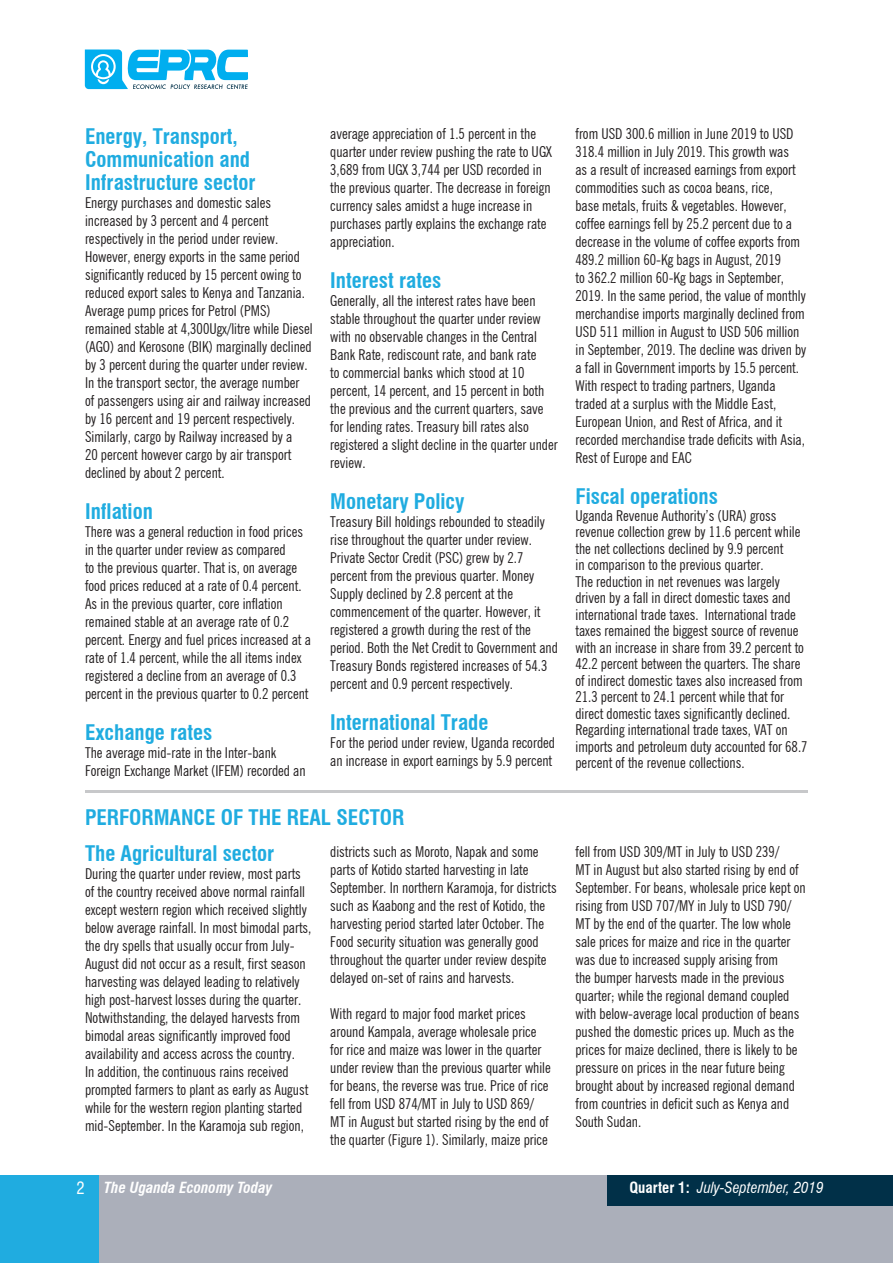
<style>
.page{position:relative;width:893px;height:1263px;background:#fff}
.page>*{position:absolute;margin:0;border:0;box-sizing:border-box;transform-origin:0 0}
.Heading_2{font:700 condensed 21px/23.1px "Swiss 721 BT";color:#20ace0}
.t1{font:condensed 15px/18px "News Gothic BT";color:#231f20}
.t2{font:italic condensed 15px "Swiss 721 BT";color:#fff}
.t3{font:italic 700 condensed 15px "Swiss 721 BT";color:#fff}
.s1{font-weight:400;font-style:normal;font-size:16.5px}
.s2{font-weight:700;font-style:normal}
</style>
<div class="page">
<div style="left:0;top:1175px;width:893px;height:88px;background:#abafba"></div>
<div style="left:0;top:1175px;width:98px;height:88px;background:#20ace0"></div>
<div style="left:608px;top:1175px;width:285px;height:30px;background:#013048"></div>
<svg style="left:85px;top:50px;width:163px;height:39px"></svg>
<hr style="left:85px;top:790px;width:723px;height:3px;background:#c7c8ca">
<p class="Heading_2" style="left:85px;top:124px;width:172px">Energy, Transport,<br>Communication and<br>Infrastructure sector</p>
<p class="t1" style="left:85px;top:193px;width:229px">Energy purchases and domestic sales increased by 3 percent and 4 percent respectively in the period under review.<br>However, energy exports in the same period significantly reduced by 15 percent owing to reduced export sales to Kenya and Tanzania.<br>Average pump prices for Petrol (PMS) remained stable at 4,300Ugx/litre while Diesel (AGO) and Kerosone (BIK) marginally declined by 3 percent during the quarter under review.<br>In the transport sector, the average number<br>of passengers using air and railway increased by 16 percent and 19 percent respectively.<br>Similarly, cargo by Railway increased by a<br>20 percent however cargo by air transport declined by about 2 percent.</p>
<p class="Heading_2" style="left:85px;top:500px;width:69px">Inflation</p>
<p class="t1" style="left:85px;top:522px;width:227px">There was a general reduction in food prices in the quarter under review as compared<br>to the previous quarter. That is, on average food prices reduced at a rate of 0.4 percent.<br>As in the previous quarter, core inflation remained stable at an average rate of 0.2 percent. Energy and fuel prices increased at a rate of 1.4 percent, while the all items index registered a decline from an average of 0.3 percent in the previous quarter to 0.2 percent</p>
<p class="Heading_2" style="left:85px;top:721px;width:129px">Exchange rates</p>
<p class="t1" style="left:85px;top:743px;width:222px">The average mid-rate in the Inter-bank<br>Foreign Exchange Market (IFEM) recorded an</p>
<p class="t1" style="left:330px;top:125px;width:223px">average appreciation of 1.5 percent in the quarter under review pushing the rate to UGX 3,689 from UGX 3,744 per USD recorded in the previous quarter. The decrease in foreign currency sales amidst a huge increase in purchases partly explains the exchange rate appreciation.</p>
<p class="Heading_2" style="left:330px;top:269px;width:113px">Interest rates</p>
<p class="t1" style="left:330px;top:292px;width:229px">Generally, all the interest rates have been stable throughout the quarter under review with no observable changes in the Central Bank Rate, rediscount rate, and bank rate<br>to commercial banks which stood at 10 percent, 14 percent, and 15 percent in both the previous and the current quarters, save for lending rates. Treasury bill rates also registered a slight decline in the quarter under review.</p>
<p class="Heading_2" style="left:330px;top:490px;width:136px">Monetary Policy</p>
<p class="t1" style="left:330px;top:513px;width:229px">Treasury Bill holdings rebounded to steadily rise throughout the quarter under review.<br>Private Sector Credit (PSC) grew by 2.7 percent from the previous quarter. Money Supply declined by 2.8 percent at the commencement of the quarter. However, it registered a growth during the rest of the period. Both the Net Credit to Government and Treasury Bonds registered increases of 54.3 percent and 0.9 percent respectively.</p>
<p class="Heading_2" style="left:330px;top:711px;width:160px">International Trade</p>
<p class="t1" style="left:330px;top:734px;width:226px">For the period under review, Uganda recorded an increase in export earnings by 5.9 percent</p>
<p class="Heading_2" style="left:85px;top:806px;width:321px">PERFORMANCE OF THE REAL SECTOR</p>
<p class="Heading_2" style="left:85px;top:842px;width:191px">The Agricultural sector</p>
<p class="t1" style="left:85px;top:865px;width:228px">During the quarter under review, most parts of the country received above normal rainfall except western region which received slightly below average rainfall. In most bimodal parts, the dry spells that usually occur from July-August did not occur as a result, first season harvesting was delayed leading to relatively high post-harvest losses during the quarter.<br>Notwithstanding, the delayed harvests from bimodal areas significantly improved food availability and access across the country.<br>In addition, the continuous rains received prompted farmers to plant as early as August while for the western region planting started mid-September. In the Karamoja sub region,</p>
<p class="t1" style="left:330px;top:842px;width:228px">districts such as Moroto, Napak and some parts of Kotido started harvesting in late September. In northern Karamoja, for districts such as Kaabong and the rest of Kotido, the harvesting period started later October. The Food security situation was generally good throughout the quarter under review despite delayed on-set of rains and harvests.</p>
<p class="t1" style="left:330px;top:1004px;width:222px">With regard to major food market prices around Kampala, average wholesale price for rice and maize was lower in the quarter under review than the previous quarter while for beans, the reverse was true. Price of rice fell from USD 874/MT in July to USD 869/ MT in August but started rising by the end of the quarter (Figure 1). Similarly, maize price</p>
<p class="t1" style="left:575px;top:125px;width:232px">from USD 300.6 million in June 2019 to USD 318.4 million in July 2019. This growth was<br>as a result of increased earnings from export commodities such as cocoa beans, rice,<br>base metals, fruits &amp; vegetables. However, coffee earnings fell by 25.2 percent due to a decrease in the volume of coffee exports from 489.2 million 60-Kg bags in August, 2019<br>to 362.2 million 60-Kg bags in September, 2019. In the same period, the value of monthly merchandise imports marginally declined from USD 511 million in August to USD 506 million in September, 2019. The decline was driven by a fall in Government imports by 15.5 percent.<br>With respect to trading partners, Uganda traded at a surplus with the Middle East, European Union, and Rest of Africa, and it recorded merchandise trade deficits with Asia, Rest of Europe and EAC</p>
<p class="Heading_2" style="left:575px;top:485px;width:144px">Fiscal operations</p>
<p class="t1" style="left:575px;top:507px;width:234px;line-height:16.5px">Uganda Revenue Authority’s (URA) gross revenue collection grew by 11.6 percent while the net collections declined by 9.9 percent<br>in comparison to the previous quarter.<br>The reduction in net revenues was largely driven by a fall in direct domestic taxes and international trade taxes. International trade taxes remained the biggest source of revenue with an increase in share from 39.2 percent to 42.2 percent between the quarters. The share of indirect domestic taxes also increased from 21.3 percent to 24.1 percent while that for direct domestic taxes significantly declined.<br>Regarding international trade taxes, VAT on imports and petroleum duty accounted for 68.7 percent of the revenue collections.</p>
<p class="t1" style="left:575px;top:842px;width:232px">fell from USD 309/MT in July to USD 239/<br>MT in August but also started rising by end of September. For beans, wholesale price kept on rising from USD 707/MY in July to USD 790/ MT by the end of the quarter. The low whole sale prices for maize and rice in the quarter was due to increased supply arising from<br>the bumper harvests made in the previous quarter; while the regional demand coupled with below-average local production of beans pushed the domestic prices up. Much as the prices for maize declined, there is likely to be pressure on prices in the near future being brought about by increased regional demand from countries in deficit such as Kenya and South Sudan.</p>
<p class="t3" style="left:76px;top:1178px;width:197px"><span class="s1">2</span> The Uganda Economy Today</p>
<p class="t2" style="left:629px;top:1178px;width:196px"><span class="s2">Quarter 1:</span> July-September, 2019</p>
</div>
